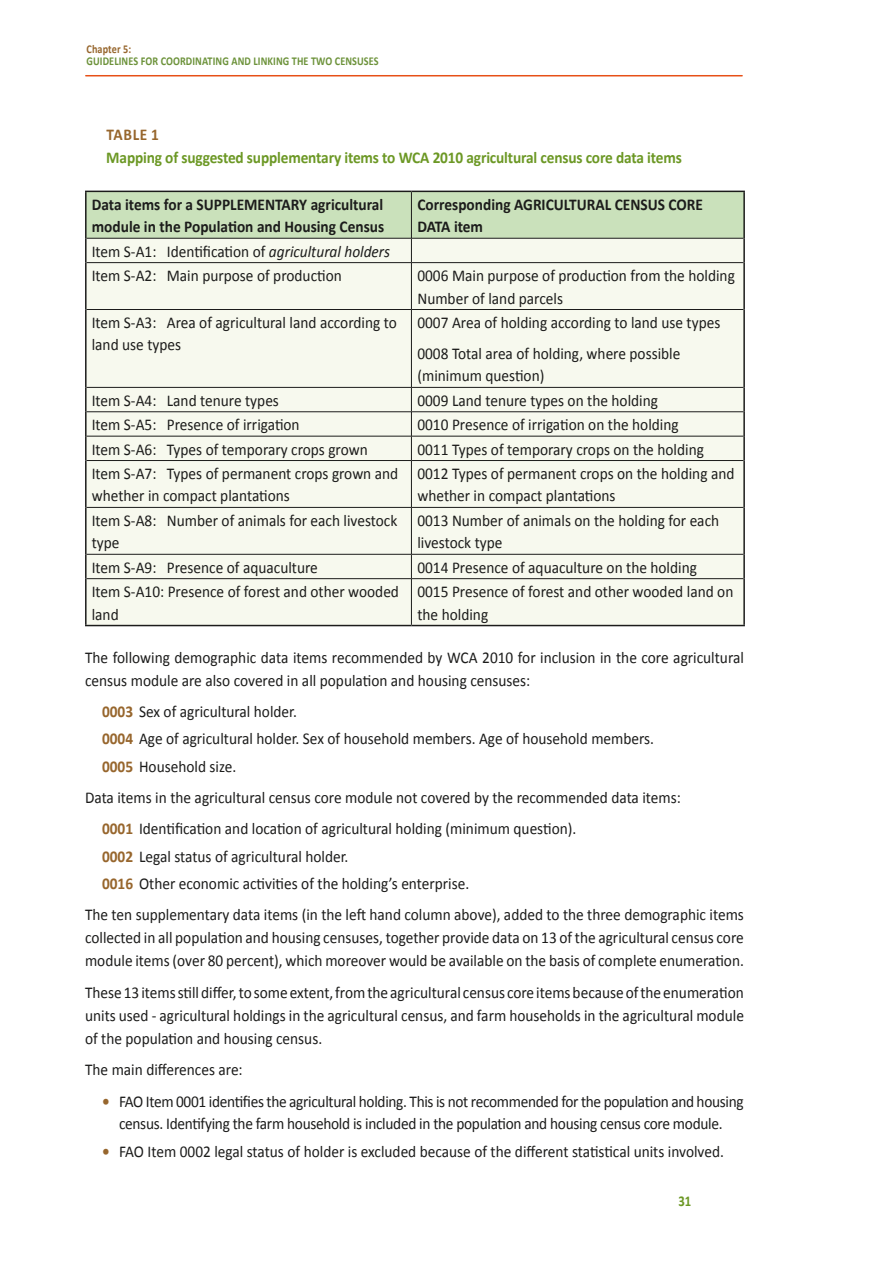
<style>
.page{position:relative;width:893px;height:1263px;background:#fff}
.page>*{position:absolute;margin:0;border:0;box-sizing:border-box;transform-origin:0 0}
.t1{font:16.5px/22.5px "Calibri";color:#1c1c1b;scale:.93 1}
.t2{font:16.5px/23px "Calibri";letter-spacing:-.02em;color:#1c1c1b;text-align:center;scale:.93 1}
.t3{font:700 16.5px/22.5px "Calibri";color:#1c1c1b;scale:.93 1}
.t4{font:700 16.5px "Calibri";letter-spacing:-.01em;color:#6c9825;scale:.93 1}
.t5{font:700 16.5px "Calibri";color:#97662d;scale:.93 1}
.t6{font:700 15px "Calibri";color:#6c9825;scale:.85 1}
.t7{font:700 12px "Calibri";letter-spacing:.01em;color:#6c923a;scale:.85 1}
.t8{font:700 12px "Calibri";letter-spacing:.01em;color:#97662d;scale:.85 1}
.s1{font-style:italic}
.s2{font-weight:700;color:#97662d}
</style>
<div class="page">
<hr style="left:86px;top:75px;width:656px;height:1px;background:#e75017">
<div style="left:87px;top:263px;width:656px;height:362px;background:#f7f9ee"></div>
<svg style="left:87px;top:192px;width:656px;height:70px;background:#d5e5c9"></svg>
<hr style="left:411px;top:263px;width:1px;height:46px;background:#1c1c1b">
<hr style="left:411px;top:310px;width:1px;height:77px;background:#1c1c1b">
<svg style="left:411px;top:388px;width:1px;height:72px"></svg>
<hr style="left:411px;top:461px;width:1px;height:46px;background:#1c1c1b">
<hr style="left:411px;top:508px;width:1px;height:46px;background:#1c1c1b">
<svg style="left:411px;top:555px;width:1px;height:23px"></svg>
<hr style="left:411px;top:579px;width:1px;height:46px;background:#1c1c1b">
<hr style="left:87px;top:262px;width:324px;height:1px;background:#1c1c1b">
<hr style="left:411px;top:262px;width:332px;height:1px;background:#1c1c1b">
<hr style="left:87px;top:309px;width:324px;height:1px;background:#1c1c1b">
<hr style="left:411px;top:309px;width:332px;height:1px;background:#1c1c1b">
<hr style="left:87px;top:387px;width:324px;height:1px;background:#1c1c1b">
<hr style="left:411px;top:387px;width:332px;height:1px;background:#1c1c1b">
<hr style="left:87px;top:411px;width:324px;height:1px;background:#1c1c1b">
<hr style="left:411px;top:411px;width:332px;height:1px;background:#1c1c1b">
<hr style="left:87px;top:436px;width:324px;height:1px;background:#1c1c1b">
<hr style="left:411px;top:436px;width:332px;height:1px;background:#1c1c1b">
<hr style="left:87px;top:460px;width:324px;height:1px;background:#1c1c1b">
<hr style="left:411px;top:460px;width:332px;height:1px;background:#1c1c1b">
<hr style="left:87px;top:507px;width:324px;height:1px;background:#1c1c1b">
<hr style="left:411px;top:507px;width:332px;height:1px;background:#1c1c1b">
<hr style="left:87px;top:554px;width:324px;height:1px;background:#1c1c1b">
<hr style="left:411px;top:554px;width:332px;height:1px;background:#1c1c1b">
<hr style="left:87px;top:578px;width:324px;height:1px;background:#1c1c1b">
<hr style="left:411px;top:578px;width:332px;height:1px;background:#1c1c1b">
<hr style="left:85px;top:191px;width:326px;height:1px;background:#1c1c1b">
<hr style="left:85px;top:192px;width:2px;height:46px;background:#1c1c1b">
<hr style="left:411px;top:191px;width:334px;height:1px;background:#1c1c1b">
<hr style="left:743px;top:192px;width:2px;height:46px;background:#1c1c1b">
<hr style="left:85px;top:238px;width:2px;height:25px;background:#1c1c1b">
<hr style="left:743px;top:238px;width:2px;height:25px;background:#1c1c1b">
<hr style="left:85px;top:263px;width:2px;height:46px;background:#1c1c1b">
<hr style="left:743px;top:263px;width:2px;height:46px;background:#1c1c1b">
<hr style="left:85px;top:309px;width:2px;height:78px;background:#1c1c1b">
<hr style="left:743px;top:309px;width:2px;height:78px;background:#1c1c1b">
<hr style="left:85px;top:387px;width:2px;height:25px;background:#1c1c1b">
<hr style="left:743px;top:387px;width:2px;height:25px;background:#1c1c1b">
<hr style="left:85px;top:412px;width:2px;height:24px;background:#1c1c1b">
<hr style="left:743px;top:412px;width:2px;height:24px;background:#1c1c1b">
<hr style="left:85px;top:436px;width:2px;height:24px;background:#1c1c1b">
<hr style="left:743px;top:436px;width:2px;height:24px;background:#1c1c1b">
<hr style="left:85px;top:460px;width:2px;height:47px;background:#1c1c1b">
<hr style="left:743px;top:460px;width:2px;height:47px;background:#1c1c1b">
<hr style="left:85px;top:507px;width:2px;height:47px;background:#1c1c1b">
<hr style="left:743px;top:507px;width:2px;height:47px;background:#1c1c1b">
<hr style="left:85px;top:554px;width:2px;height:25px;background:#1c1c1b">
<hr style="left:743px;top:554px;width:2px;height:25px;background:#1c1c1b">
<hr style="left:85px;top:579px;width:2px;height:46px;background:#1c1c1b">
<hr style="left:743px;top:579px;width:2px;height:46px;background:#1c1c1b">
<hr style="left:85px;top:625px;width:326px;height:1px;background:#1c1c1b">
<hr style="left:411px;top:625px;width:334px;height:1px;background:#1c1c1b">
<p class="t8" style="left:87px;top:41px;width:54px">Chapter 5:</p>
<p class="t7" style="left:87px;top:53px;width:345px">GUIDELINES FOR COORDINATING AND LINKING THE TWO CENSUSES</p>
<p class="t5" style="left:107px;top:124px;width:18px">Table</p>
<p class="t5" style="left:151px;top:124px;width:10px">1</p>
<p class="t4" style="left:106px;top:147px;width:620px">Mapping of suggested supplementary items to WCA 2010 agricultural census core data items</p>
<p class="t3" style="left:92px;top:193px;width:316px">Data items for a SUPPLEMENTARY agricultural module in the Population and Housing Census</p>
<p class="t3" style="left:417px;top:193px;width:309px">Corresponding AGRICULTURAL CENSUS CORE<br>DATA item</p>
<p class="t1" style="left:92px;top:239px;width:322px;line-height:24.3px">Item S-A1: Identification of <span class="s1">agricultural holders<br></span>Item S-A2: Main purpose of production</p>
<p class="t1" style="left:417px;top:264px;width:343px">0006 Main purpose of production from the holding<br>Number of land parcels</p>
<p class="t1" style="left:92px;top:311px;width:330px">Item S-A3: Area of agricultural land according to land use types</p>
<p class="t1" style="left:417px;top:307px;width:327px;line-height:31px">0007 Area of holding according to land use types<br>0008 Total area of holding, where possible</p>
<p class="t1" style="left:417px;top:365px;width:138px">(minimum question)</p>
<p class="t1" style="left:92px;top:389px;width:203px">Item S-A4: Land tenure types</p>
<p class="t1" style="left:417px;top:389px;width:260px">0009 Land tenure types on the holding</p>
<p class="t1" style="left:92px;top:413px;width:225px">Item S-A5: Presence of irrigation</p>
<p class="t1" style="left:417px;top:413px;width:282px">0010 Presence of irrigation on the holding</p>
<p class="t1" style="left:92px;top:438px;width:298px">Item S-A6: Types of temporary crops grown</p>
<p class="t1" style="left:417px;top:438px;width:310px">0011 Types of temporary crops on the holding</p>
<p class="t1" style="left:92px;top:462px;width:331px">Item S-A7: Types of permanent crops grown and whether in compact plantations</p>
<p class="t1" style="left:417px;top:462px;width:342px">0012 Types of permanent crops on the holding and whether in compact plantations</p>
<p class="t1" style="left:92px;top:509px;width:330px">Item S-A8: Number of animals for each livestock type</p>
<p class="t1" style="left:417px;top:509px;width:326px">0013 Number of animals on the holding for each livestock type</p>
<p class="t1" style="left:92px;top:556px;width:245px">Item S-A9: Presence of aquaculture</p>
<p class="t1" style="left:417px;top:556px;width:302px">0014 Presence of aquaculture on the holding</p>
<p class="t1" style="left:92px;top:580px;width:332px">Item S-A10: Presence of forest and other wooded land</p>
<p class="t1" style="left:417px;top:580px;width:341px">0015 Presence of forest and other wooded land on the holding</p>
<p class="t1" style="left:85px;top:646px;width:710px;line-height:23px">The following demographic data items recommended by WCA 2010 for inclusion in the core agricultural census module are also covered in all population and housing censuses:</p>
<p class="t1" style="left:102px;top:698px;width:595px;line-height:27.2px"><span class="s2">0003</span> Sex of agricultural holder.<br><span class="s2">0004</span> Age of agricultural holder. Sex of household members. Age of household members.<br><span class="s2">0005</span> Household size.</p>
<p class="t1" style="left:102px;top:782px;width:624px;line-height:31.5px;text-indent:-17px">Data items in the agricultural census core module not covered by the recommended data items:<br><span class="s2">0001</span> Identification and location of agricultural holding (minimum question).</p>
<p class="t1" style="left:102px;top:843px;width:396px;line-height:27.2px"><span class="s2">0002</span> Legal status of agricultural holder.<br><span class="s2">0016</span> Other economic activities of the holding’s enterprise.</p>
<p class="t1" style="left:85px;top:903px;width:710px;line-height:23px;text-align:justify">The ten supplementary data items (in the left hand column above), added to the three demographic items collected in all population and housing censuses, together provide data on 13 of the agricultural census core module items (over 80 percent), which moreover would be available on the basis of complete enumeration.</p>
<p class="t1" style="left:85px;top:981px;width:710px;line-height:23px;text-align:justify">These 13 items still differ, to some extent, from the agricultural census core items because of the enumeration units used - agricultural holdings in the agricultural census, and farm households in the agricultural module of the population and housing census.</p>
<p class="t1" style="left:85px;top:1058px;width:171px">The main differences are:</p>
<p class="t2" style="left:102px;top:1089px;width:692px"><span class="s2">•</span> FAO Item 0001 identifies the agricultural holding. This is not recommended for the population and housing census. Identifying the farm household is included in the population and housing census core module.</p>
<p class="t1" style="left:102px;top:1140px;width:670px"><span class="s2">•</span> FAO Item 0002 legal status of holder is excluded because of the different statistical units involved.</p>
<p class="t6" style="left:678px;top:1191px;width:17px">31</p>
</div>
